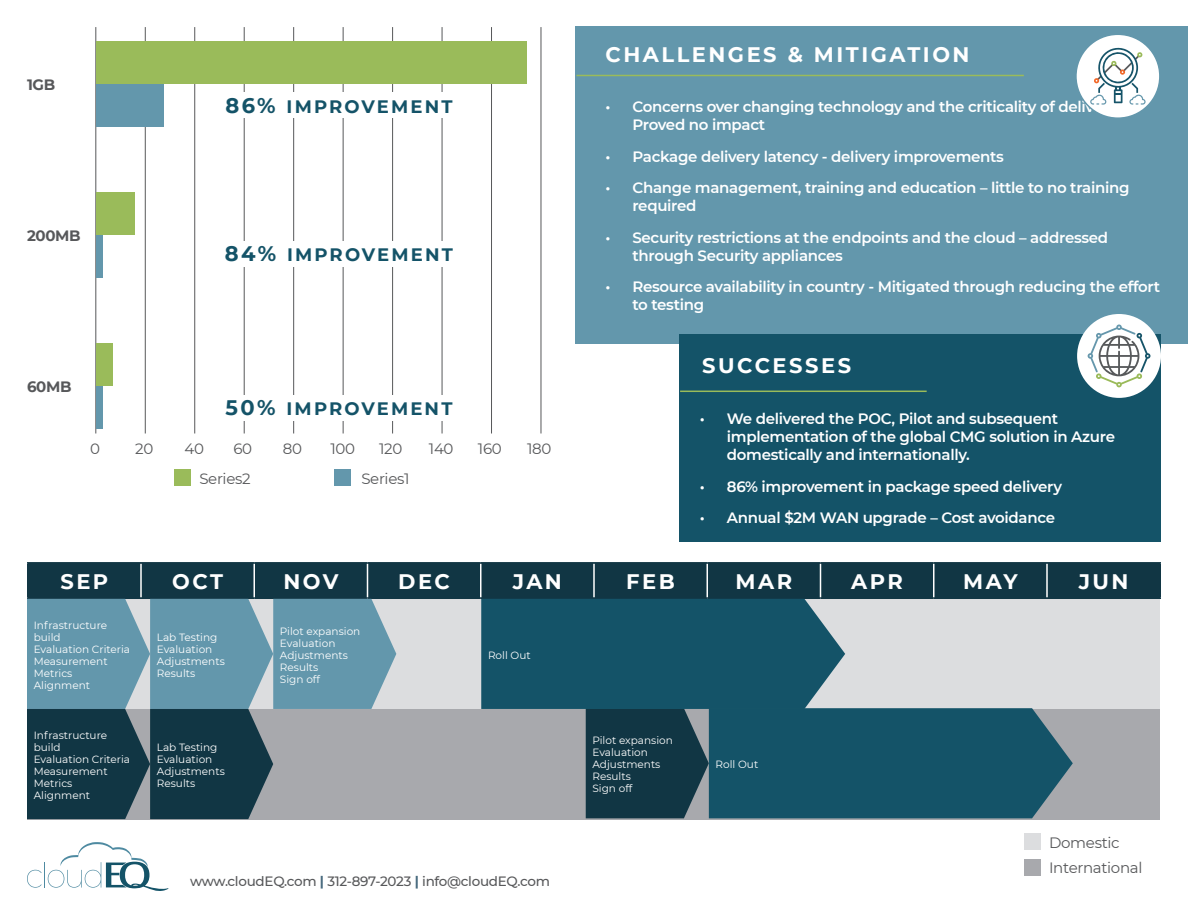
<style>
.page{position:relative;width:1188px;height:918px;background:#fff}
.page>*{position:absolute;margin:0;border:0;box-sizing:border-box;transform-origin:0 0}
.t1{font:700 21px "Montserrat";letter-spacing:.12em;color:#fff}
.t2{font:700 18px "Montserrat";letter-spacing:.12em;color:#145368}
.t3{font:600 15px/18px "Montserrat";letter-spacing:-.02em;color:#fff}
.t4{font:15px "Montserrat";letter-spacing:-.02em;color:#57585a}
.t5{font:700 15px "Montserrat";letter-spacing:-.02em;color:#57585a}
.t6{font:500 13.5px "Montserrat";letter-spacing:-.02em;color:#57585a}
.t7{font:10.5px/12px "Montserrat";color:#fff}
.s1{font-size:21px}
.s2{font-weight:700;color:#45687c}
</style>
<div class="page">
<div style="left:575px;top:26px;width:613px;height:318px;background:#6397ac"></div>
<hr style="left:576px;top:75px;width:448px;height:1px;background:#9abb5a">
<div style="left:1076px;top:34px;width:84px;height:84px;background:#fff;border-radius:50%"></div>
<div style="left:1075px;top:34px;width:86px;height:85px;border:2px solid #6397ac;border-radius:50%"></div>
<svg style="left:27px;top:842px;width:141px;height:49px"></svg>
<svg style="left:1090px;top:46px;width:56px;height:59px"></svg>
<div style="left:679px;top:335px;width:482px;height:207px;background:#145368"></div>
<hr style="left:680px;top:391px;width:247px;height:1px;background:#9abb5a">
<div style="left:1077px;top:314px;width:84px;height:84px;background:#fff;border-radius:50%"></div>
<svg style="left:1088px;top:325px;width:62px;height:62px"></svg>
<hr style="left:27px;top:562px;width:114px;height:2px;background:#113644">
<hr style="left:141px;top:562px;width:113px;height:2px;background:#113644">
<hr style="left:254px;top:562px;width:114px;height:2px;background:#113644">
<hr style="left:368px;top:562px;width:113px;height:2px;background:#113644">
<hr style="left:481px;top:562px;width:113px;height:2px;background:#113644">
<hr style="left:594px;top:562px;width:113px;height:2px;background:#113644">
<hr style="left:707px;top:562px;width:113px;height:2px;background:#113644">
<hr style="left:820px;top:562px;width:114px;height:2px;background:#113644">
<hr style="left:934px;top:562px;width:113px;height:2px;background:#113644">
<hr style="left:1047px;top:562px;width:114px;height:2px;background:#113644">
<hr style="left:1160px;top:564px;width:1px;height:34px;background:#113644">
<hr style="left:1047px;top:598px;width:114px;height:1px;background:#113644">
<svg style="left:27px;top:563px;width:1133px;height:256px;background:#597b87"></svg>
<div style="left:1024px;top:833px;width:17px;height:17px;background:#dcdddf"></div>
<div style="left:174px;top:469px;width:17px;height:17px;background:#9abb5a"></div>
<div style="left:1024px;top:859px;width:17px;height:17px;background:#a8a9ad"></div>
<div style="left:334px;top:469px;width:17px;height:17px;background:#6397ac"></div>
<hr style="left:95px;top:27px;width:1px;height:406px;background:#57585a">
<hr style="left:145px;top:27px;width:1px;height:406px;background:#57585a">
<hr style="left:194px;top:27px;width:1px;height:406px;background:#57585a">
<hr style="left:244px;top:27px;width:1px;height:406px;background:#57585a">
<hr style="left:293px;top:27px;width:1px;height:406px;background:#57585a">
<hr style="left:343px;top:27px;width:1px;height:406px;background:#57585a">
<hr style="left:392px;top:27px;width:1px;height:406px;background:#57585a">
<hr style="left:442px;top:27px;width:1px;height:406px;background:#57585a">
<hr style="left:491px;top:27px;width:1px;height:406px;background:#57585a">
<hr style="left:541px;top:27px;width:1px;height:406px;background:#57585a">
<div style="left:96px;top:41px;width:430px;height:43px;background:#9abb5a"></div>
<div style="left:96px;top:192px;width:39px;height:43px;background:#9abb5a"></div>
<div style="left:96px;top:343px;width:17px;height:43px;background:#9abb5a"></div>
<div style="left:96px;top:84px;width:68px;height:43px;background:#6397ac"></div>
<div style="left:96px;top:235px;width:6px;height:43px;background:#6397ac"></div>
<div style="left:96px;top:386px;width:6px;height:43px;background:#6397ac"></div>
<div style="left:199px;top:92px;width:280px;height:26px;background:#fff"></div>
<div style="left:199px;top:241px;width:280px;height:26px;background:#fff"></div>
<div style="left:199px;top:395px;width:280px;height:26px;background:#fff"></div>
<p class="t5" style="left:27px;top:74px;width:30px">1GB</p>
<p class="t5" style="left:27px;top:225px;width:55px">200MB</p>
<p class="t2" style="left:225px;top:93px;width:229px"><span class="s1">86%</span> IMPROVEMENT</p>
<p class="t2" style="left:225px;top:242px;width:230px"><span class="s1">84%</span> IMPROVEMENT</p>
<p class="t5" style="left:27px;top:375px;width:46px">60MB</p>
<p class="t4" style="left:90px;top:438px;width:11px">0</p>
<p class="t2" style="left:225px;top:396px;width:229px"><span class="s1">50%</span> IMPROVEMENT</p>
<p class="t4" style="left:135px;top:438px;width:20px">20</p>
<p class="t4" style="left:185px;top:438px;width:21px">40</p>
<p class="t4" style="left:233px;top:438px;width:20px">60</p>
<p class="t4" style="left:283px;top:438px;width:21px">80</p>
<p class="t4" style="left:330px;top:438px;width:26px">100</p>
<p class="t4" style="left:379px;top:438px;width:25px">120</p>
<p class="t4" style="left:429px;top:438px;width:26px">140</p>
<p class="t4" style="left:478px;top:438px;width:25px">160</p>
<p class="t4" style="left:527px;top:438px;width:26px">180</p>
<p class="t4" style="left:199px;top:468px;width:53px">Series2</p>
<p class="t4" style="left:361px;top:468px;width:50px">Series1</p>
<p class="t1" style="left:605px;top:39px;width:366px">CHALLENGES &amp; MITIGATION</p>
<p class="t3" style="left:632px;top:97px;width:498px;text-indent:-27px">• Concerns over changing technology and the criticality of delivery –<br>Proved no impact</p>
<p class="t3" style="left:605px;top:147px;width:400px">• Package delivery latency - delivery improvements</p>
<p class="t3" style="left:632px;top:178px;width:499px;text-indent:-27px">• Change management, training and education – little to no training required</p>
<p class="t3" style="left:632px;top:228px;width:477px;text-indent:-27px">• Security restrictions at the endpoints and the cloud – addressed through Security appliances</p>
<p class="t3" style="left:632px;top:277px;width:529px;text-indent:-27px">• Resource availability in country - Mitigated through reducing the effort to testing</p>
<p class="t1" style="left:702px;top:351px;width:150px">SUCCESSES</p>
<p class="t3" style="left:727px;top:409px;width:390px;text-indent:-27px">• We delivered the POC, Pilot and subsequent implementation of the global CMG solution in Azure domestically and internationally.</p>
<p class="t3" style="left:700px;top:477px;width:364px">• 86% improvement in package speed delivery</p>
<p class="t3" style="left:700px;top:508px;width:357px">• Annual $2M WAN upgrade – Cost avoidance</p>
<p class="t1" style="left:60px;top:567px;width:49px">SEP</p>
<p class="t1" style="left:172px;top:567px;width:52px">OCT</p>
<p class="t1" style="left:283px;top:567px;width:56px">NOV</p>
<p class="t1" style="left:398px;top:567px;width:53px">DEC</p>
<p class="t1" style="left:513px;top:567px;width:51px">JAN</p>
<p class="t1" style="left:626px;top:567px;width:50px">FEB</p>
<p class="t1" style="left:736px;top:567px;width:58px">MAR</p>
<p class="t1" style="left:851px;top:567px;width:53px">APR</p>
<p class="t1" style="left:963px;top:567px;width:56px">MAY</p>
<p class="t1" style="left:1079px;top:567px;width:51px">JUN</p>
<p class="t7" style="left:34px;top:619px;width:75px">Infrastructure build</p>
<p class="t7" style="left:34px;top:643px;width:98px">Evaluation Criteria</p>
<p class="t7" style="left:34px;top:655px;width:75px">Measurement<br>Metrics</p>
<p class="t7" style="left:34px;top:679px;width:58px">Alignment</p>
<p class="t7" style="left:280px;top:625px;width:82px">Pilot expansion</p>
<p class="t7" style="left:280px;top:637px;width:57px">Evaluation</p>
<p class="t7" style="left:280px;top:649px;width:69px">Adjustments</p>
<p class="t7" style="left:280px;top:661px;width:40px">Results</p>
<p class="t7" style="left:280px;top:673px;width:42px">Sign off</p>
<p class="t7" style="left:157px;top:631px;width:62px">Lab Testing<br>Evaluation</p>
<p class="t7" style="left:157px;top:655px;width:69px">Adjustments</p>
<p class="t7" style="left:157px;top:667px;width:40px">Results</p>
<p class="t7" style="left:488px;top:649px;width:44px">Roll Out</p>
<p class="t7" style="left:34px;top:729px;width:75px">Infrastructure build</p>
<p class="t7" style="left:34px;top:753px;width:98px">Evaluation Criteria</p>
<p class="t7" style="left:34px;top:765px;width:75px">Measurement<br>Metrics</p>
<p class="t7" style="left:34px;top:789px;width:58px">Alignment</p>
<p class="t7" style="left:157px;top:741px;width:62px">Lab Testing<br>Evaluation</p>
<p class="t7" style="left:157px;top:765px;width:69px">Adjustments</p>
<p class="t7" style="left:157px;top:777px;width:40px">Results</p>
<p class="t6" style="left:190px;top:871px;width:361px">www.cloudEQ.com <span class="s2">|</span> 312-897-2023 <span class="s2">|</span> info@cloudEQ.com</p>
<p class="t7" style="left:592px;top:734px;width:82px">Pilot expansion</p>
<p class="t7" style="left:592px;top:746px;width:57px">Evaluation</p>
<p class="t7" style="left:592px;top:758px;width:69px">Adjustments</p>
<p class="t7" style="left:592px;top:770px;width:40px">Results</p>
<p class="t7" style="left:592px;top:782px;width:42px">Sign off</p>
<p class="t7" style="left:716px;top:758px;width:44px">Roll Out</p>
<p class="t4" style="left:1049px;top:832px;width:72px">Domestic</p>
<p class="t4" style="left:1049px;top:858px;width:95px">International</p>
</div>
